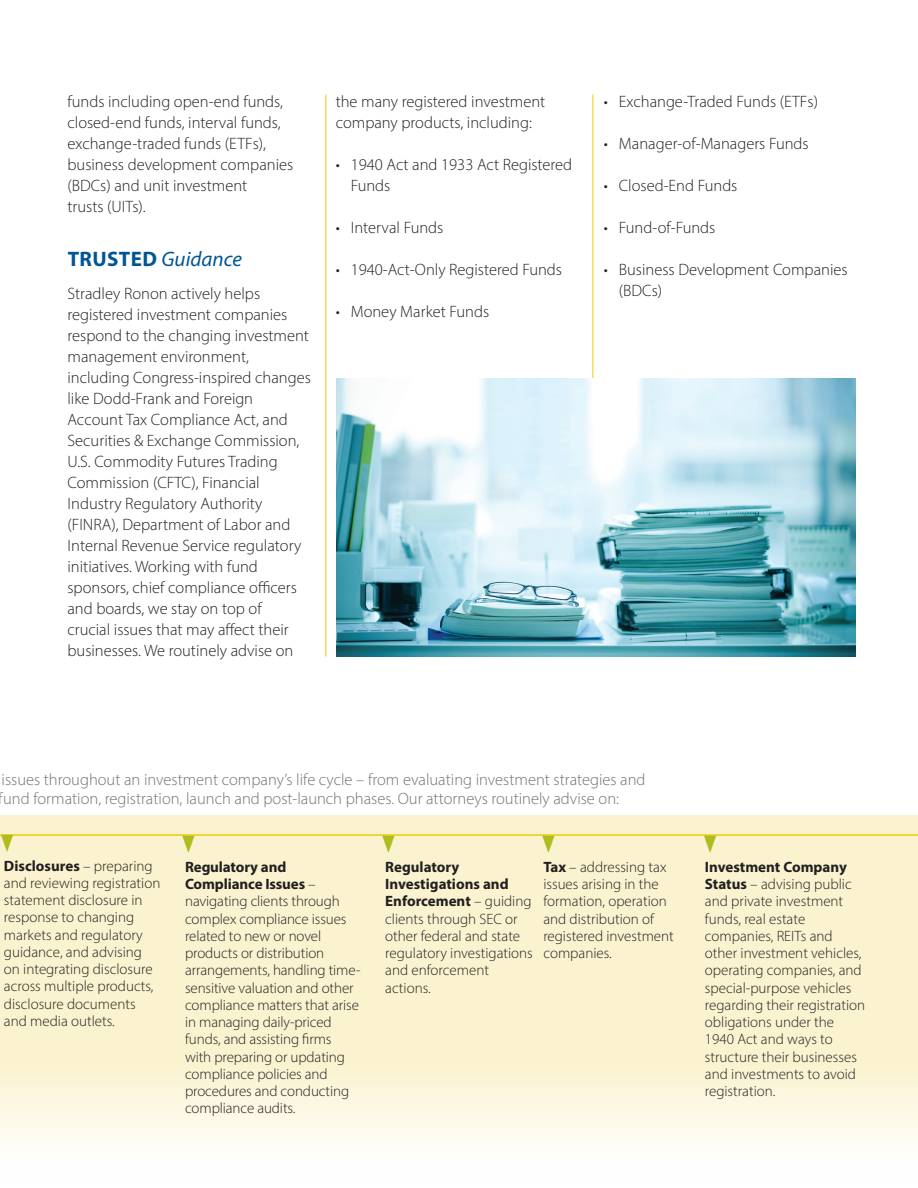
<style>
.page{position:relative;width:918px;height:1188px;background:#fff}
.page>*{position:absolute;margin:0;border:0;box-sizing:border-box;transform-origin:0 0}
.t1{font:italic 21px "Myriad Pro";color:#005594}
.t2{font:300 16.5px/21px "Myriad Pro";color:#231f20}
.t3{font:300 16.5px/19.5px "Myriad Pro";color:#717074}
.t4{font:300 15px/17.2px "Myriad Pro";color:#231f20}
.s1{font-weight:700;font-style:normal}
.s2{font-weight:700}
</style>
<div class="page">
<hr style="left:592px;top:94px;width:1px;height:310px;background:#f0cb02">
<hr style="left:326px;top:94px;width:1px;height:563px;background:#f0cb02">
<svg style="left:0;top:815px;width:918px;height:327px;background:#fbf4d4"></svg>
<hr style="left:0;top:834px;width:918px;height:2px;background:#f0cb02">
<img style="left:337px;top:378px;width:518px;height:279px">
<svg style="left:1px;top:835px;width:12px;height:17px"></svg>
<svg style="left:182px;top:836px;width:13px;height:17px"></svg>
<svg style="left:382px;top:836px;width:12px;height:17px"></svg>
<svg style="left:543px;top:836px;width:12px;height:17px"></svg>
<svg style="left:704px;top:836px;width:12px;height:17px"></svg>
<p class="t2" style="left:68px;top:91px;width:227px">funds including open-end funds, closed-end funds, interval funds, exchange-traded funds (ETFs), business development companies (BDCs) and unit investment<br>trusts (UITs).</p>
<h1 class="t1" style="left:68px;top:246px;width:176px"><span class="s1">TRUSTED</span> Guidance</h1>
<p class="t2" style="left:68px;top:283px;width:245px">Stradley Ronon actively helps registered investment companies respond to the changing investment management environment, including Congress-inspired changes like Dodd-Frank and Foreign Account Tax Compliance Act, and Securities &amp; Exchange Commission, U.S. Commodity Futures Trading Commission (CFTC), Financial Industry Regulatory Authority (FINRA), Department of Labor and Internal Revenue Service regulatory initiatives. Working with fund sponsors, chief compliance officers and boards, we stay on top of<br>crucial issues that may affect their businesses. We routinely advise on</p>
<p class="t2" style="left:336px;top:91px;width:211px">the many registered investment company products, including:</p>
<p class="t2" style="left:351px;top:154px;width:223px;text-indent:-15px">• 1940 Act and 1933 Act Registered<br>Funds</p>
<p class="t2" style="left:336px;top:217px;width:109px">• Interval Funds</p>
<p class="t2" style="left:336px;top:259px;width:228px">• 1940-Act-Only Registered Funds</p>
<p class="t2" style="left:336px;top:301px;width:155px">• Money Market Funds</p>
<p class="t2" style="left:604px;top:91px;width:216px">• Exchange-Traded Funds (ETFs)</p>
<p class="t2" style="left:604px;top:133px;width:206px">• Manager-of-Managers Funds</p>
<p class="t2" style="left:604px;top:175px;width:135px">• Closed-End Funds</p>
<p class="t2" style="left:604px;top:217px;width:113px">• Fund-of-Funds</p>
<p class="t2" style="left:619px;top:259px;width:230px;text-indent:-15px">• Business Development Companies (BDCs)</p>
<p class="t3" style="left:-1px;top:770px;width:648px">issues throughout an investment company’s life cycle – from evaluating investment strategies and fund formation, registration, launch and post-launch phases. Our attorneys routinely advise on:</p>
<p class="t4" style="left:4px;top:857px;width:158px"><span class="s2">Disclosures</span> – preparing and reviewing registration statement disclosure in response to changing markets and regulatory guidance, and advising on integrating disclosure across multiple products, disclosure documents and media outlets.</p>
<p class="t4" style="left:543px;top:858px;width:132px"><span class="s2">Tax</span> – addressing tax issues arising in the formation, operation and distribution of registered investment companies.</p>
<p class="t4" style="left:705px;top:858px;width:162px"><span class="s2">Investment Company<br>Status</span> – advising public and private investment funds, real estate companies, REITs and other investment vehicles, operating companies, and special-purpose vehicles regarding their registration obligations under the<br>1940 Act and ways to structure their businesses and investments to avoid registration.</p>
<p class="t4" style="left:185px;top:858px;width:177px"><span class="s2">Regulatory and<br>Compliance Issues</span> – navigating clients through complex compliance issues related to new or novel products or distribution arrangements, handling time&shy;sensitive valuation and other compliance matters that arise in managing daily-priced funds, and assisting firms with preparing or updating compliance policies and procedures and conducting compliance audits.</p>
<p class="t4" style="left:385px;top:858px;width:149px"><span class="s2">Regulatory<br>Investigations and<br>Enforcement</span> – guiding clients through SEC or other federal and state regulatory investigations and enforcement actions.</p>
</div>
